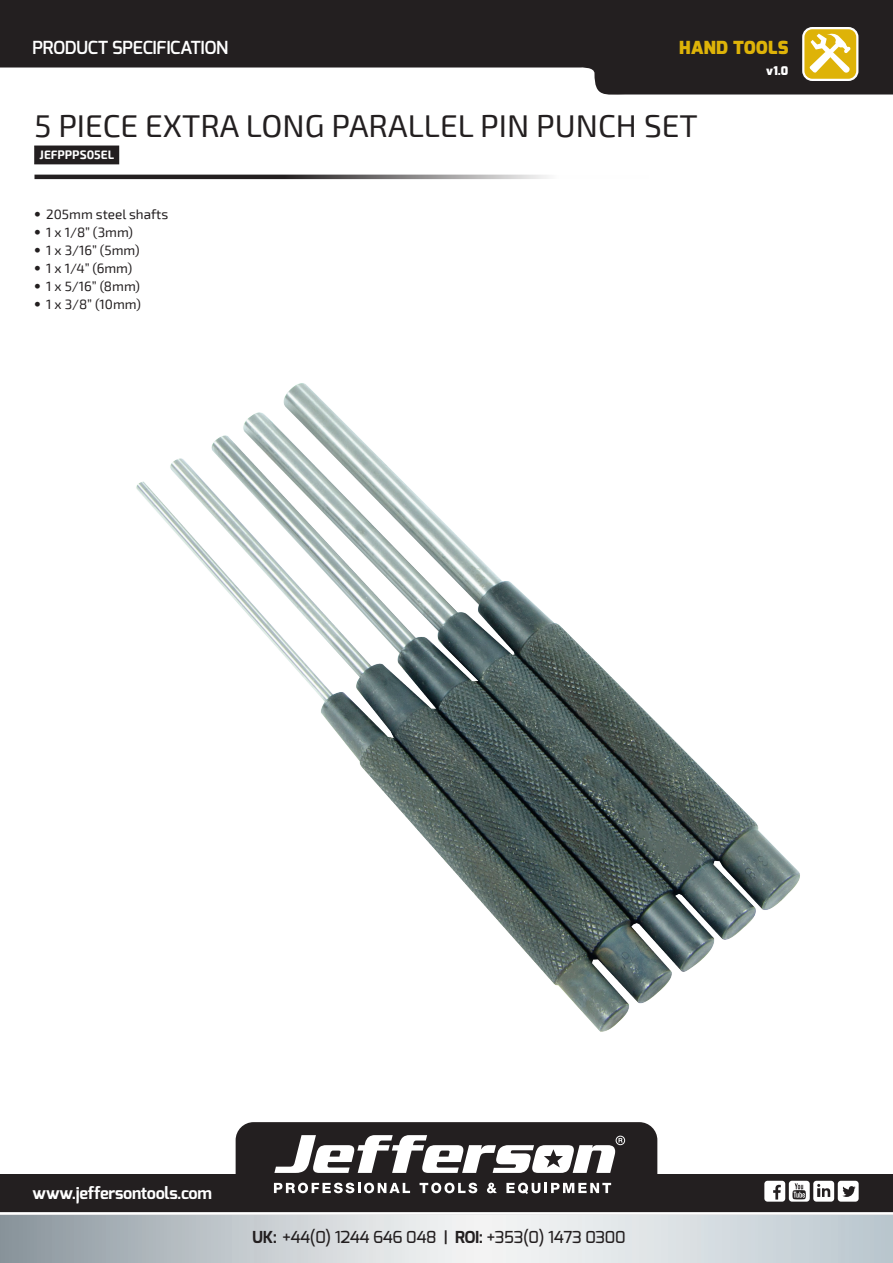
<style>
.page{position:relative;width:893px;height:1263px;background:#fff}
.page>*{position:absolute;margin:0;border:0;box-sizing:border-box;transform-origin:0 0}
.t1{font:31.5px "Exo 2";color:#231f20}
.t2{font:600 18px "Exo";letter-spacing:-.02em;color:#fff}
.t3{font:900 18px "Exo";letter-spacing:.01em;color:#deb308}
.t4{font:500 16.5px "Exo";letter-spacing:-.02em;color:#231f20}
.t5{font:700 16.5px "Exo";letter-spacing:-.02em;color:#fff}
.t6{font:13.5px "Exo 2";color:#231f20}
.t7{font:700 12px "Exo 2";color:#fff}
.t8{font:900 12px "Exo";color:#fff}
.s1{font-family:"Helvetica Neue LT Std";font-weight:700}
.s2{font-weight:700}
.s3{font-weight:600}
</style>
<div class="page">
<div style="left:0;top:1175px;width:893px;height:39px;background:#231f20"></div>
<svg style="left:0;top:0;width:893px;height:95px;fill:#231f20"></svg>
<div style="left:236px;top:1122px;width:421px;height:72px;background:#231f20"></div>
<div style="left:0;top:1211px;width:893px;height:7px;background:#231f20;opacity:.75"></div>
<div style="left:789px;top:1181px;width:21px;height:21px;background:#fff;border-radius:3px"></div>
<svg style="left:792px;top:1183px;width:14px;height:16px"></svg>
<div style="left:813px;top:1181px;width:21px;height:21px;background:#fff;border-radius:3px"></div>
<svg style="left:817px;top:1184px;width:13px;height:13px"></svg>
<div style="left:838px;top:1181px;width:21px;height:21px;background:#fff;border-radius:3px"></div>
<svg style="left:842px;top:1186px;width:14px;height:11px"></svg>
<div style="left:764px;top:1181px;width:21px;height:21px;background:#fff;border-radius:3px"></div>
<svg style="left:773px;top:1185px;width:8px;height:14px"></svg>
<svg style="left:0;top:1215px;width:893px;height:48px;background:#ccd2d6"></svg>
<svg style="left:274px;top:1183px;width:136px;height:10px"></svg>
<svg style="left:420px;top:1183px;width:57px;height:10px"></svg>
<svg style="left:487px;top:1183px;width:10px;height:10px"></svg>
<svg style="left:506px;top:1183px;width:105px;height:11px"></svg>
<svg style="left:274px;top:1135px;width:351px;height:38px"></svg>
<div style="left:803px;top:28px;width:54px;height:52px;background:#deb308;border-radius:9px"></div>
<div style="left:802px;top:27px;width:56px;height:54px;border:2px solid #fff;border-radius:9px"></div>
<svg style="left:809px;top:33px;width:42px;height:40px"></svg>
<div style="left:35px;top:146px;width:84px;height:18px;background:#231f20"></div>
<svg style="left:34px;top:175px;width:514px;height:4px;background:#595656"></svg>
<img style="left:136px;top:383px;width:664px;height:649px">
<h2 class="t3" style="left:679px;top:36px;width:111px">HAND TOOLS</h2>
<p class="t8" style="left:766px;top:63px;width:24px">v1.0</p>
<p class="t1" style="left:34px;top:108px;width:665px">5 PIECE EXTRA LONG PARALLEL PIN PUNCH SET</p>
<h2 class="t2" style="left:33px;top:36px;width:197px">PRODUCT SPECIFICATION</h2>
<p class="t7" style="left:40px;top:148px;width:76px">JEFPPPS05EL</p>
<p class="t6" style="left:34px;top:206px;width:136px"><span class="s1">•</span> 205mm steel shafts</p>
<p class="t6" style="left:34px;top:224px;width:100px"><span class="s1">•</span> 1 x 1/8” (3mm)</p>
<p class="t6" style="left:34px;top:242px;width:107px"><span class="s1">•</span> 1 x 3/16” (5mm)</p>
<p class="t6" style="left:34px;top:260px;width:99px"><span class="s1">•</span> 1 x 1/4” (6mm)</p>
<p class="t6" style="left:34px;top:278px;width:107px"><span class="s1">•</span> 1 x 5/16” (8mm)</p>
<p class="t6" style="left:34px;top:296px;width:108px"><span class="s1">•</span> 1 x 3/8” (10mm)</p>
<p class="t5" style="left:33px;top:1182px;width:181px">www.jeffersontools.com</p>
<p class="t4" style="left:252px;top:1227px;width:375px"><span class="s2">UK:</span> +44(0) 1244 646 048 <span class="s3">|</span> <span class="s2">ROI:</span> +353(0) 1473 0300</p>
</div>
